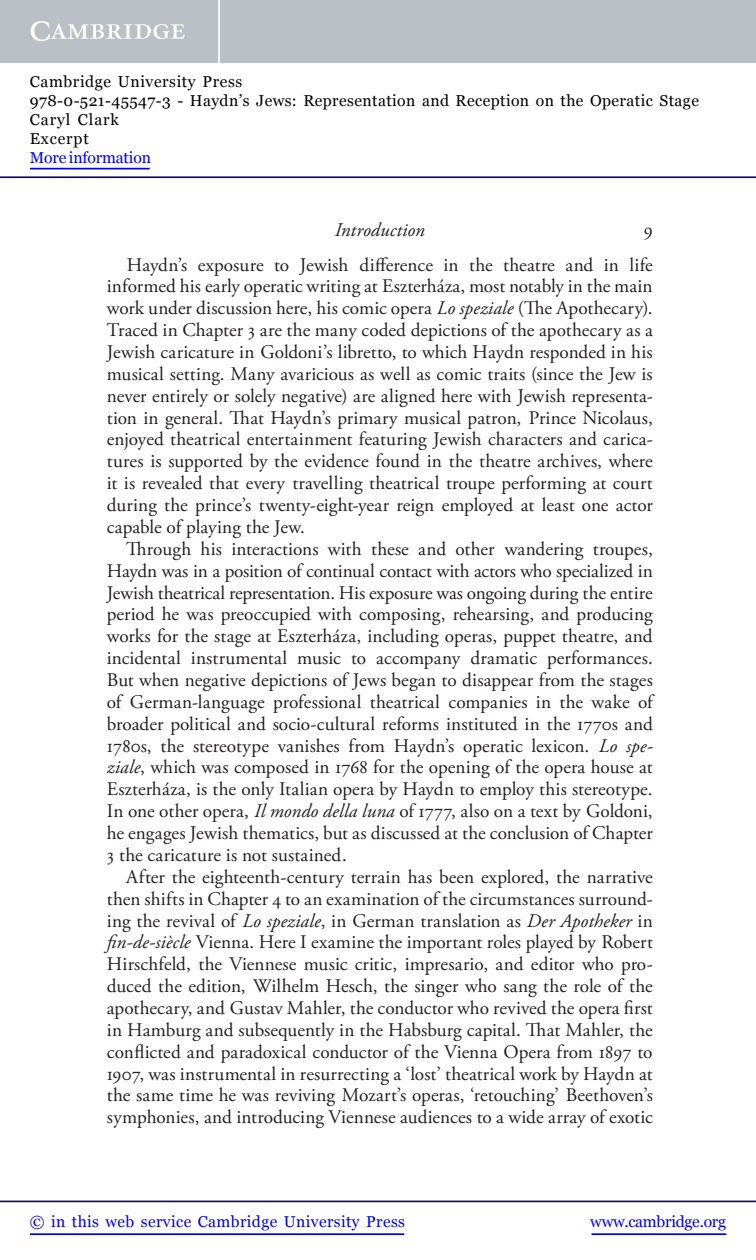
<style>
.page{position:relative;width:756px;height:1260px;background:#fff}
.page>*{position:absolute;margin:0;border:0;box-sizing:border-box;transform-origin:0 0}
.t1{font:19.25px/21.9px "Adobe Garamond Pro";color:#231f20;text-align:justify}
.t2{font:italic 19.25px "Adobe Garamond Pro";letter-spacing:.005em;color:#231f20}
.t3{font:15.75px/18.9px "Georgia";letter-spacing:.025em;color:#000}
.t4{font:15.75px "Georgia";letter-spacing:.025em;color:#0000f1}
.t5{font:15.75px "Georgia";letter-spacing:-.015em;color:#0000f1}
.t6{font:15.75px "Georgia";letter-spacing:-.01em;color:#0000f1}
.s1{font-style:italic}
</style>
<div class="page">
<div style="left:0;top:0;width:756px;height:63px;background:#bac0c6"></div>
<svg style="left:31px;top:21px;width:154px;height:20px"></svg>
<hr style="left:218px;top:0;width:2px;height:63px;background:#fff">
<hr style="left:0;top:176px;width:756px;height:2px;background:#150666">
<hr style="left:0;top:1201px;width:756px;height:1px;background:#150666">
<hr style="left:592px;top:1233px;width:134px;height:2px;background:#0000f1">
<hr style="left:30px;top:1233px;width:374px;height:2px;background:#0000f1">
<hr style="left:30px;top:168px;width:120px;height:1px;background:#0000f1">
<p class="t3" style="left:30px;top:72px;width:671px">Cambridge University Press<br>978-0-521-45547-3 - Haydn’s Jews: Representation and Reception on the Operatic Stage Caryl Clark<br>Excerpt</p>
<p class="t6" style="left:30px;top:148px;width:123px">More information</p>
<p class="t2" style="left:335px;top:222px;width:92px">Introduction</p>
<p class="t1" style="left:127px;top:213px;width:527px;line-height:35px;text-align:right">9<br>Haydn’s exposure to Jewish difference in the theatre and in life</p>
<p class="t1" style="left:107px;top:277px;width:548px">informed his early operatic writing at Eszterháza, most notably in the main work under discussion here, his comic opera <span class="s1">Lo speziale</span> (The Apothecary).<br>Traced in Chapter 3 are the many coded depictions of the apothecary as a Jewish caricature in Goldoni’s libretto, to which Haydn responded in his musical setting. Many avaricious as well as comic traits (since the Jew is never entirely or solely negative) are aligned here with Jewish representa&shy;tion in general. That Haydn’s primary musical patron, Prince Nicolaus, enjoyed theatrical entertainment featuring Jewish characters and carica&shy;tures is supported by the evidence found in the theatre archives, where it is revealed that every travelling theatrical troupe performing at court during the prince’s twenty-eight-year reign employed at least one actor capable of playing the Jew.</p>
<p class="t1" style="left:107px;top:539px;width:548px;text-indent:19px">Through his interactions with these and other wandering troupes, Haydn was in a position of continual contact with actors who specialized in Jewish theatrical representation. His exposure was ongoing during the entire period he was preoccupied with composing, rehearsing, and producing works for the stage at Eszterháza, including operas, puppet theatre, and incidental instrumental music to accompany dramatic performances.<br>But when negative depictions of Jews began to disappear from the stages of German-language professional theatrical companies in the wake of broader political and socio-cultural reforms instituted in the 1770s and 1780s, the stereotype vanishes from Haydn’s operatic lexicon. <span class="s1">Lo spe&shy;ziale</span>, which was composed in 1768 for the opening of the opera house at Eszterháza, is the only Italian opera by Haydn to employ this stereotype.<br>In one other opera, <span class="s1">Il mondo della luna</span> of 1777, also on a text by Goldoni, he engages Jewish thematics, but as discussed at the conclusion of Chapter 3 the caricature is not sustained.</p>
<p class="t1" style="left:107px;top:867px;width:548px;text-indent:19px">After the eighteenth-century terrain has been explored, the narrative then shifts in Chapter 4 to an examination of the circumstances surround&shy;ing the revival of <span class="s1">Lo speziale</span>, in German translation as <span class="s1">Der Apotheker</span> in <span class="s1">fin-de-siècle</span> Vienna. Here I examine the important roles played by Robert Hirschfeld, the Viennese music critic, impresario, and editor who pro&shy;duced the edition, Wilhelm Hesch, the singer who sang the role of the apothecary, and Gustav Mahler, the conductor who revived the opera first in Hamburg and subsequently in the Habsburg capital. That Mahler, the conflicted and paradoxical conductor of the Vienna Opera from 1897 to 1907, was instrumental in resurrecting a ‘lost’ theatrical work by Haydn at the same time he was reviving Mozart’s operas, ‘retouching’ Beethoven’s symphonies, and introducing Viennese audiences to a wide array of exotic</p>
<p class="t4" style="left:30px;top:1213px;width:377px">© in this web service Cambridge University Press</p>
<p class="t5" style="left:590px;top:1213px;width:137px">www.cambridge.org</p>
</div>
